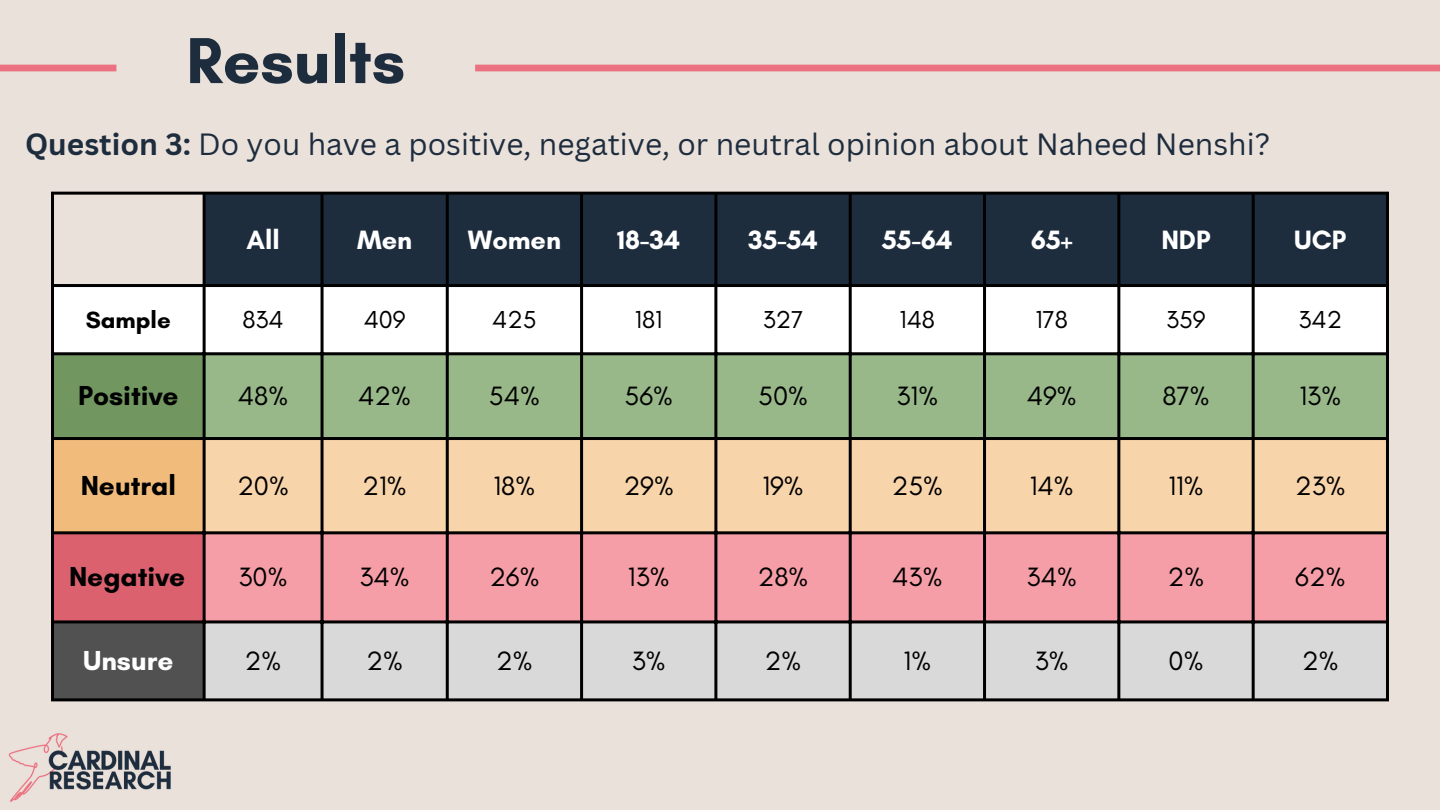
<style>
.page{position:relative;width:1440px;height:810px;background:#ebe1db}
.page>*{position:absolute;margin:0;border:0;box-sizing:border-box;transform-origin:0 0}
.t1{font:700 66.1px "Glacial Indifference";color:#1e2d3e}
.t2{font:29.9px "Canva Sans";color:#1e2d3e}
.t3{font:700 28px "Glacial Indifference";color:#000}
.t4{font:700 28px "Glacial Indifference";color:#fff}
.t5{font:27px "Glacial Indifference";color:#000}
.t6{font:700 27px "Glacial Indifference";color:#fff}
.t7{font:25px "Glacial Indifference";color:#000}
.t8{font:700 24px "Glacial Indifference";color:#000}
.s1{font-weight:700}
</style>
<div class="page">
<img style="left:8px;top:733px;width:163px;height:69px">
<div style="left:475px;top:65px;width:965px;height:6px;background:#eb7280"></div>
<div style="left:0;top:65px;width:116px;height:6px;background:#eb7280"></div>
<div style="left:206px;top:195px;width:1180px;height:89px;background:#1e2d3e"></div>
<div style="left:54px;top:287px;width:1332px;height:65px;background:#fff"></div>
<div style="left:52px;top:354px;width:152px;height:85px;background:#719660"></div>
<div style="left:206px;top:355px;width:1180px;height:82px;background:#98b889"></div>
<div style="left:52px;top:438px;width:152px;height:95px;background:#f1bb7c"></div>
<div style="left:206px;top:440px;width:1180px;height:91px;background:#f8d4ab"></div>
<div style="left:52px;top:533px;width:152px;height:89px;background:#db616f"></div>
<div style="left:206px;top:534px;width:1180px;height:86px;background:#f69ea8"></div>
<div style="left:52px;top:622px;width:152px;height:78px;background:#525151"></div>
<div style="left:206px;top:623px;width:1180px;height:75px;background:#d9d9d9"></div>
<hr style="left:51px;top:195px;width:3px;height:503px;background:#000">
<hr style="left:203px;top:195px;width:3px;height:503px;background:#000">
<hr style="left:321px;top:195px;width:3px;height:503px;background:#000">
<hr style="left:446px;top:195px;width:3px;height:503px;background:#000">
<hr style="left:580px;top:195px;width:3px;height:503px;background:#000">
<hr style="left:714px;top:195px;width:3px;height:503px;background:#000">
<hr style="left:849px;top:195px;width:3px;height:503px;background:#000">
<hr style="left:983px;top:195px;width:3px;height:503px;background:#000">
<hr style="left:1117px;top:195px;width:3px;height:503px;background:#000">
<hr style="left:1252px;top:195px;width:3px;height:503px;background:#000">
<hr style="left:1386px;top:195px;width:3px;height:503px;background:#000">
<hr style="left:51px;top:192px;width:1338px;height:3px;background:#000">
<hr style="left:51px;top:284px;width:1338px;height:3px;background:#000">
<hr style="left:51px;top:352px;width:1338px;height:3px;background:#000">
<hr style="left:51px;top:437px;width:1338px;height:3px;background:#000">
<hr style="left:51px;top:531px;width:1338px;height:3px;background:#000">
<hr style="left:51px;top:620px;width:1338px;height:3px;background:#000">
<hr style="left:51px;top:698px;width:1338px;height:3px;background:#000">
<p class="t1" style="left:186px;top:20px;width:221px">Results</p>
<p class="t2" style="left:25px;top:123px;width:1247px"><span class="s1">Question 3:</span> Do you have a positive, negative, or neutral opinion about Naheed Nenshi?</p>
<p class="t6" style="left:246px;top:223px;width:35px">All</p>
<p class="t6" style="left:357px;top:223px;width:57px">Men</p>
<p class="t6" style="left:468px;top:223px;width:95px">Women</p>
<p class="t6" style="left:617px;top:223px;width:65px">18-34</p>
<p class="t6" style="left:748px;top:223px;width:71px">35-54</p>
<p class="t6" style="left:882px;top:223px;width:72px">55-64</p>
<p class="t6" style="left:1031px;top:223px;width:43px">65+</p>
<p class="t6" style="left:1161px;top:223px;width:51px">NDP</p>
<p class="t6" style="left:1294px;top:223px;width:54px">UCP</p>
<p class="t8" style="left:86px;top:305px;width:87px">Sample</p>
<p class="t7" style="left:242px;top:305px;width:43px">834</p>
<p class="t7" style="left:364px;top:305px;width:43px">409</p>
<p class="t7" style="left:492px;top:305px;width:46px">425</p>
<p class="t7" style="left:635px;top:305px;width:29px">181</p>
<p class="t7" style="left:763px;top:305px;width:42px">327</p>
<p class="t7" style="left:900px;top:305px;width:37px">148</p>
<p class="t7" style="left:1035px;top:305px;width:34px">178</p>
<p class="t7" style="left:1166px;top:305px;width:41px">359</p>
<p class="t7" style="left:1299px;top:305px;width:45px">342</p>
<p class="t3" style="left:78px;top:378px;width:102px">Positive</p>
<p class="t5" style="left:238px;top:379px;width:52px">48%</p>
<p class="t5" style="left:358px;top:379px;width:54px">42%</p>
<p class="t5" style="left:489px;top:379px;width:52px">54%</p>
<p class="t5" style="left:625px;top:379px;width:50px">56%</p>
<p class="t5" style="left:758px;top:379px;width:51px">50%</p>
<p class="t5" style="left:897px;top:379px;width:43px">31%</p>
<p class="t5" style="left:1027px;top:379px;width:51px">49%</p>
<p class="t5" style="left:1162px;top:379px;width:49px">87%</p>
<p class="t5" style="left:1300px;top:379px;width:43px">13%</p>
<p class="t3" style="left:81px;top:468px;width:97px">Neutral</p>
<p class="t5" style="left:237px;top:469px;width:53px">20%</p>
<p class="t5" style="left:363px;top:469px;width:46px">21%</p>
<p class="t5" style="left:494px;top:469px;width:43px">18%</p>
<p class="t5" style="left:624px;top:469px;width:52px">29%</p>
<p class="t5" style="left:762px;top:469px;width:43px">19%</p>
<p class="t5" style="left:892px;top:469px;width:53px">25%</p>
<p class="t5" style="left:1030px;top:469px;width:45px">14%</p>
<p class="t5" style="left:1168px;top:469px;width:37px">11%</p>
<p class="t5" style="left:1295px;top:469px;width:52px">23%</p>
<p class="t3" style="left:69px;top:559px;width:118px">Negative</p>
<p class="t5" style="left:239px;top:560px;width:50px">30%</p>
<p class="t5" style="left:360px;top:560px;width:52px">34%</p>
<p class="t5" style="left:489px;top:560px;width:52px">26%</p>
<p class="t5" style="left:628px;top:560px;width:43px">13%</p>
<p class="t5" style="left:758px;top:560px;width:52px">28%</p>
<p class="t5" style="left:892px;top:560px;width:52px">43%</p>
<p class="t5" style="left:1027px;top:560px;width:52px">34%</p>
<p class="t5" style="left:1168px;top:560px;width:38px">2%</p>
<p class="t5" style="left:1295px;top:560px;width:52px">62%</p>
<p class="t4" style="left:83px;top:643px;width:92px">Unsure</p>
<p class="t5" style="left:245px;top:644px;width:38px">2%</p>
<p class="t5" style="left:366px;top:644px;width:38px">2%</p>
<p class="t5" style="left:496px;top:644px;width:38px">2%</p>
<p class="t5" style="left:632px;top:644px;width:35px">3%</p>
<p class="t5" style="left:765px;top:644px;width:38px">2%</p>
<p class="t5" style="left:904px;top:644px;width:29px">1%</p>
<p class="t5" style="left:1035px;top:644px;width:35px">3%</p>
<p class="t5" style="left:1169px;top:644px;width:36px">0%</p>
<p class="t5" style="left:1302px;top:644px;width:38px">2%</p>
</div>
